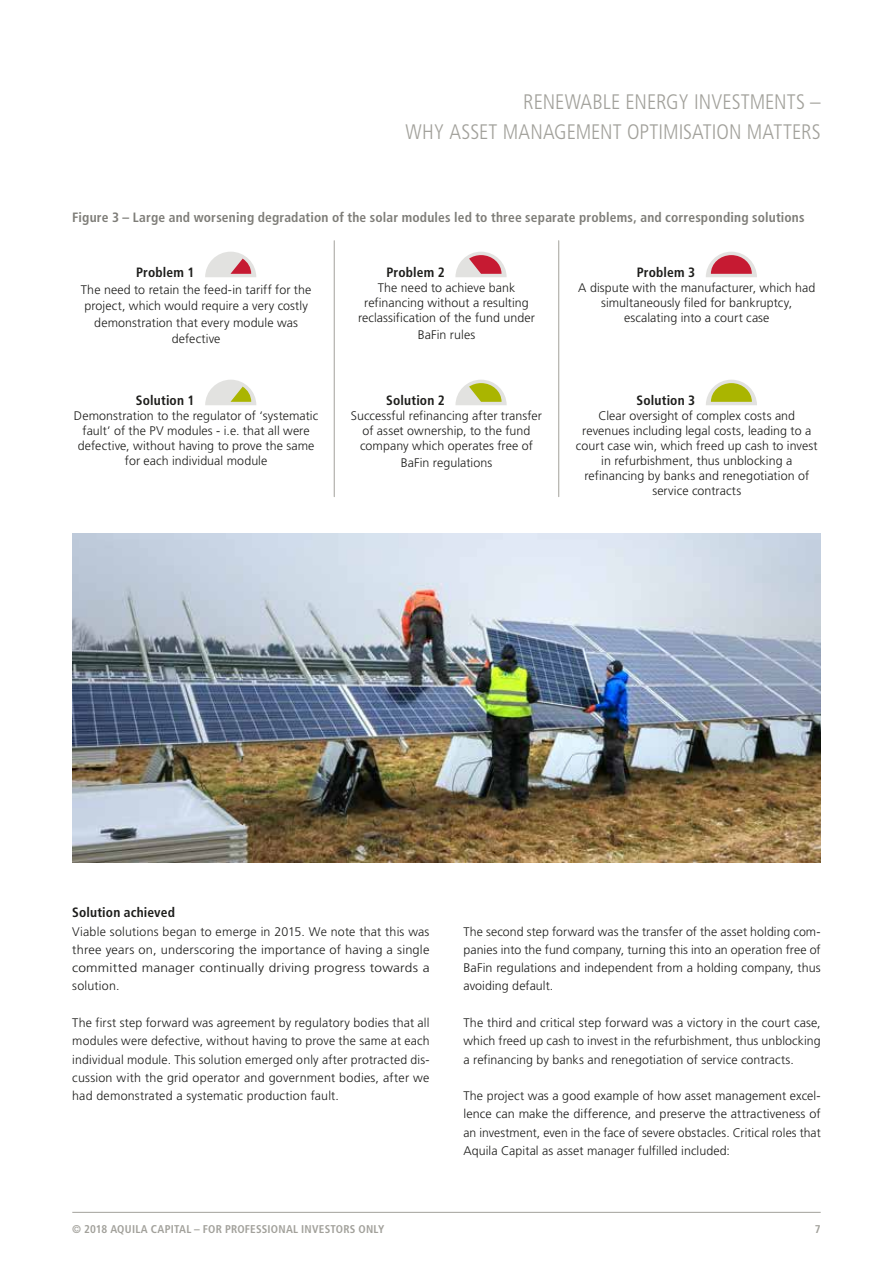
<style>
.page{position:relative;width:893px;height:1263px;background:#fff}
.page>*{position:absolute;margin:0;border:0;box-sizing:border-box;transform-origin:0 0}
.t1{font:300 condensed 21px/30px "Frutiger";color:#a2a19b;text-align:right}
.t2{font:700 condensed 13.5px "Frutiger";letter-spacing:.015em;color:#7e7d78}
.t3{font:700 condensed 13.5px "Frutiger";letter-spacing:.01em;color:#1d1d1b}
.t4{font:300 12.45px/18.3px "Frutiger";letter-spacing:.005em;color:#1d1d1b;text-align:center}
.t5{font:700 condensed 11.25px "Frutiger";letter-spacing:.02em;color:#a2a19b}
</style>
<div class="page">
<hr style="left:72px;top:1212px;width:749px;height:1px;background:#a2a19b">
<svg style="left:205px;top:252px;width:51px;height:25px"></svg>
<svg style="left:205px;top:380px;width:51px;height:25px"></svg>
<svg style="left:455px;top:252px;width:52px;height:25px"></svg>
<svg style="left:455px;top:380px;width:52px;height:25px"></svg>
<svg style="left:706px;top:252px;width:51px;height:25px"></svg>
<svg style="left:706px;top:380px;width:51px;height:25px"></svg>
<hr style="left:334px;top:241px;width:1px;height:256px;background:#a2a19b">
<hr style="left:558px;top:241px;width:1px;height:256px;background:#a2a19b">
<img style="left:72px;top:533px;width:749px;height:329px">
<h1 class="t1" style="left:406px;top:87px;width:417px">RENEWABLE ENERGY INVESTMENTS –<br>WHY ASSET MANAGEMENT OPTIMISATION MATTERS</h1>
<p class="t2" style="left:72px;top:210px;width:734px">Figure 3 – Large and worsening degradation of the solar modules led to three separate problems, and corresponding solutions</p>
<p class="t3" style="left:136px;top:265px;width:60px">Problem 1</p>
<p class="t4" style="left:81px;top:281px;width:232px;line-height:16.5px">The need to retain the feed-in tariff for the project, which would require a very costly demonstration that every module was defective</p>
<p class="t3" style="left:136px;top:393px;width:60px">Solution 1</p>
<p class="t4" style="left:74px;top:408px;width:246px;line-height:15px">Demonstration to the regulator of ‘systematic fault’ of the PV modules - i.e. that all were defective, without having to prove the same for each individual module</p>
<p class="t3" style="left:386px;top:265px;width:60px">Problem 2</p>
<p class="t4" style="left:358px;top:280px;width:178px;line-height:15px">The need to achieve bank refinancing without a resulting reclassification of the fund under</p>
<p class="t4" style="left:418px;top:325px;width:59px">BaFin rules</p>
<p class="t3" style="left:386px;top:393px;width:60px">Solution 2</p>
<p class="t4" style="left:351px;top:408px;width:193px;line-height:15px">Successful refinancing after transfer of asset ownership, to the fund company which operates free of</p>
<p class="t4" style="left:401px;top:453px;width:93px">BaFin regulations</p>
<p class="t3" style="left:637px;top:265px;width:60px">Problem 3</p>
<p class="t4" style="left:578px;top:280px;width:239px;line-height:15px">A dispute with the manufacturer, which had simultaneously filed for bankruptcy, escalating into a court case</p>
<p class="t3" style="left:637px;top:393px;width:60px">Solution 3</p>
<p class="t4" style="left:576px;top:408px;width:243px;line-height:15px">Clear oversight of complex costs and revenues including legal costs, leading to a court case win, which freed up cash to invest in refurbishment, thus unblocking a refinancing by banks and renegotiation of service contracts</p>
<p class="t3" style="left:72px;top:904px;width:104px">Solution achieved</p>
<p class="t4" style="left:72px;top:922px;width:359px;text-align:justify">Viable solutions began to emerge in 2015. We note that this was three years on, underscoring the importance of having a single committed manager continually driving progress towards a solution.</p>
<p class="t4" style="left:72px;top:1013px;width:359px;text-align:justify">The first step forward was agreement by regulatory bodies that all modules were defective, without having to prove the same at each individual module. This solution emerged only after protracted dis&shy;cussion with the grid operator and government bodies, after we had demonstrated a systematic production fault.</p>
<p class="t4" style="left:463px;top:922px;width:359px;text-align:justify">The second step forward was the transfer of the asset holding com&shy;panies into the fund company, turning this into an operation free of BaFin regulations and independent from a holding company, thus avoiding default.</p>
<p class="t4" style="left:463px;top:1013px;width:359px;text-align:justify">The third and critical step forward was a victory in the court case, which freed up cash to invest in the refurbishment, thus unblocking a refinancing by banks and renegotiation of service contracts.</p>
<p class="t4" style="left:463px;top:1087px;width:359px;text-align:justify">The project was a good example of how asset management excel&shy;lence can make the difference, and preserve the attractiveness of an investment, even in the face of severe obstacles. Critical roles that Aquila Capital as asset manager fulfilled included:</p>
<p class="t5" style="left:72px;top:1222px;width:314px">© 2018 AQUILA CAPITAL – FOR PROFESSIONAL INVESTORS ONLY</p>
<p class="t5" style="left:815px;top:1222px;width:7px">7</p>
</div>
